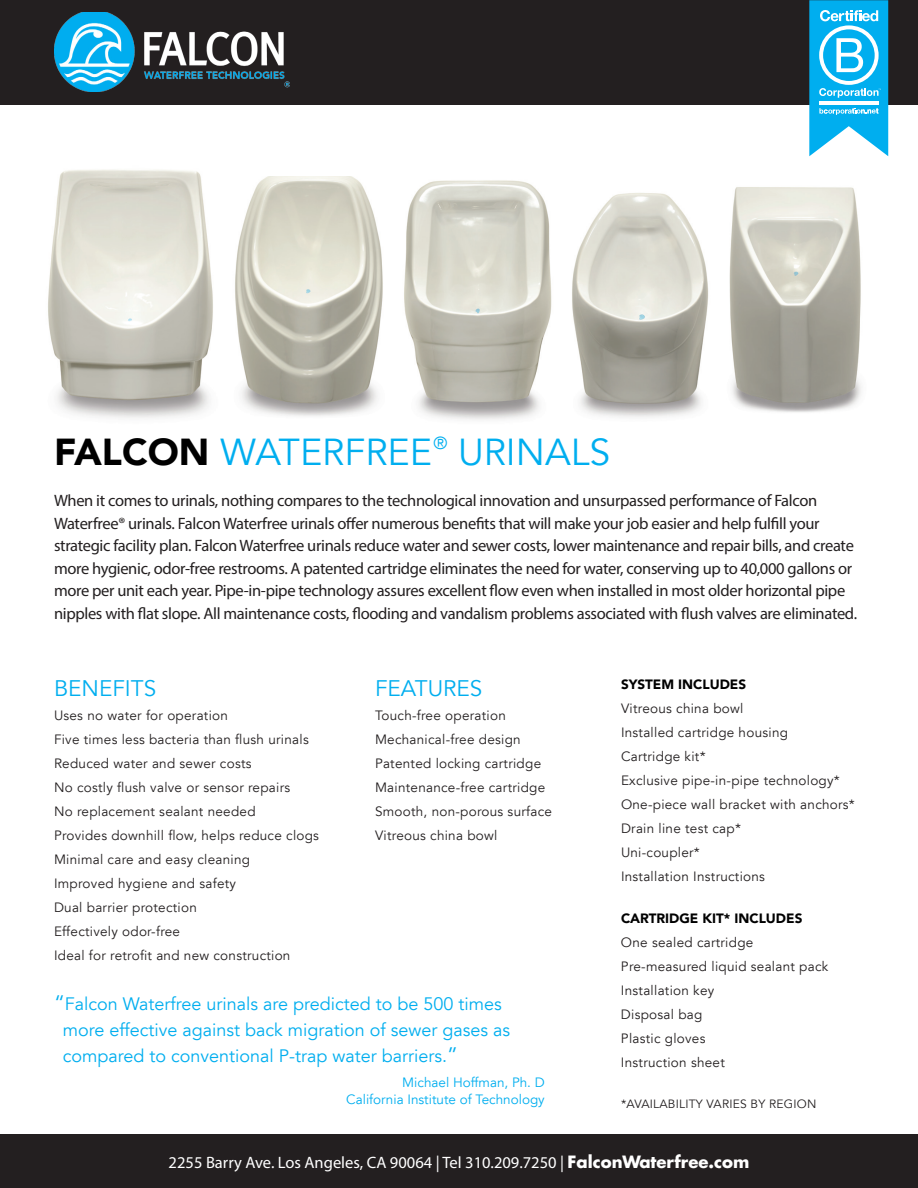
<style>
.page{position:relative;width:918px;height:1188px;background:#fff}
.page>*{position:absolute;margin:0;border:0;box-sizing:border-box;transform-origin:0 0}
.t1{font:37.5px "Avenir LT";color:#00aeef}
.t2{font:22.5px "Avenir LT";color:#00aeef}
.t3{font:18px/25.8px "Avenir LT";color:#00aeef}
.t4{font:16.5px/22.5px "Myriad Pro";letter-spacing:-.02em;color:#231f20}
.t5{font:16.5px "Myriad Pro";color:#fff}
.t6{font:13.5px "Avenir LT";letter-spacing:.02em;color:#231f20}
.t7{font:13.5px "Avenir LT";color:#00aeef}
.t8{font:900 13.5px "Avenir LT";color:#000}
.t9{font:12px "Avenir LT";letter-spacing:.02em;color:#231f20}
.s1{font-weight:900;color:#000}
.s2{font-size:21px}
.s3{font-family:"Futura";font-weight:700}
</style>
<div class="page">
<div style="left:0;top:1134px;width:918px;height:54px;background:#231f20"></div>
<img style="left:729px;top:187px;width:132px;height:225px">
<img style="left:572px;top:193px;width:136px;height:224px">
<img style="left:404px;top:180px;width:148px;height:240px">
<img style="left:235px;top:176px;width:148px;height:240px">
<img style="left:48px;top:169px;width:165px;height:249px">
<div style="left:0;top:0;width:918px;height:104px;background:#231f20"></div>
<svg style="left:809px;top:0;width:79px;height:156px;background:#43c2f2"></svg>
<img style="left:54px;top:12px;width:236px;height:79px">
<p class="t1" style="left:54px;top:430px;width:558px"><span class="s1">FALCON</span> WATERFREE<sup>®</sup> URINALS</p>
<p class="t4" style="left:54px;top:489px;width:805px">When it comes to urinals, nothing compares to the technological innovation and unsurpassed performance of Falcon Waterfree® urinals. Falcon Waterfree urinals offer numerous benefits that will make your job easier and help fulfill your strategic facility plan. Falcon Waterfree urinals reduce water and sewer costs, lower maintenance and repair bills, and create more hygienic, odor-free restrooms. A patented cartridge eliminates the need for water, conserving up to 40,000 gallons or more per unit each year. Pipe-in-pipe technology assures excellent flow even when installed in most older horizontal pipe nipples with flat slope. All maintenance costs, flooding and vandalism problems associated with flush valves are eliminated.</p>
<p class="t2" style="left:54px;top:675px;width:104px">BENEFITS</p>
<p class="t6" style="left:54px;top:707px;width:176px">Uses no water for operation</p>
<p class="t6" style="left:54px;top:731px;width:256px">Five times less bacteria than flush urinals</p>
<p class="t6" style="left:54px;top:755px;width:199px">Reduced water and sewer costs</p>
<p class="t6" style="left:54px;top:779px;width:238px">No costly flush valve or sensor repairs</p>
<p class="t6" style="left:54px;top:803px;width:203px">No replacement sealant needed</p>
<p class="t6" style="left:54px;top:827px;width:267px">Provides downhill flow, helps reduce clogs</p>
<p class="t6" style="left:54px;top:851px;width:198px">Minimal care and easy cleaning</p>
<p class="t6" style="left:54px;top:875px;width:184px">Improved hygiene and safety</p>
<p class="t6" style="left:54px;top:899px;width:144px">Dual barrier protection</p>
<p class="t6" style="left:54px;top:923px;width:128px">Effectively odor-free</p>
<p class="t6" style="left:54px;top:947px;width:238px">Ideal for retrofit and new construction</p>
<p class="t2" style="left:375px;top:675px;width:109px">FEATURES</p>
<p class="t6" style="left:375px;top:707px;width:132px">Touch-free operation</p>
<p class="t6" style="left:375px;top:731px;width:147px">Mechanical-free design</p>
<p class="t6" style="left:375px;top:755px;width:168px">Patented locking cartridge</p>
<p class="t6" style="left:375px;top:779px;width:172px">Maintenance-free cartridge</p>
<p class="t6" style="left:375px;top:803px;width:179px">Smooth, non-porous surface</p>
<p class="t6" style="left:375px;top:827px;width:124px">Vitreous china bowl</p>
<p class="t3" style="left:63px;top:992px;width:449px;text-indent:-9px"><span class="s2">“</span>Falcon Waterfree urinals are predicted to be 500 times more effective against back migration of sewer gases as compared to conventional P-trap water barriers.<span class="s2">”</span></p>
<p class="t7" style="left:402px;top:1075px;width:144px">Michael Hoffman, Ph. D</p>
<p class="t7" style="left:346px;top:1092px;width:200px">California Institute of Technology</p>
<p class="t8" style="left:621px;top:676px;width:127px">SYSTEM INCLUDES</p>
<p class="t6" style="left:621px;top:700px;width:124px">Vitreous china bowl</p>
<p class="t6" style="left:621px;top:724px;width:169px">Installed cartridge housing</p>
<p class="t6" style="left:621px;top:748px;width:86px">Cartridge kit*</p>
<p class="t6" style="left:621px;top:772px;width:220px">Exclusive pipe-in-pipe technology*</p>
<p class="t6" style="left:621px;top:796px;width:235px">One-piece wall bracket with anchors*</p>
<p class="t6" style="left:621px;top:820px;width:122px">Drain line test cap*</p>
<p class="t6" style="left:621px;top:844px;width:80px">Uni-coupler*</p>
<p class="t6" style="left:621px;top:868px;width:146px">Installation Instructions</p>
<p class="t8" style="left:621px;top:910px;width:183px">CARTRIDGE KIT* INCLUDES</p>
<p class="t6" style="left:621px;top:934px;width:134px">One sealed cartridge</p>
<p class="t6" style="left:621px;top:958px;width:209px">Pre-measured liquid sealant pack</p>
<p class="t6" style="left:621px;top:982px;width:95px">Installation key</p>
<p class="t6" style="left:621px;top:1006px;width:83px">Disposal bag</p>
<p class="t6" style="left:621px;top:1030px;width:86px">Plastic gloves</p>
<p class="t6" style="left:621px;top:1054px;width:105px">Instruction sheet</p>
<p class="t9" style="left:621px;top:1097px;width:197px">*AVAILABILITY VARIES BY REGION</p>
<p class="t5" style="left:169px;top:1152px;width:582px">2255 Barry Ave. Los Angeles, CA 90064 | Tel 310.209.7250 | <span class="s3">FalconWaterfree.com</span></p>
</div>
